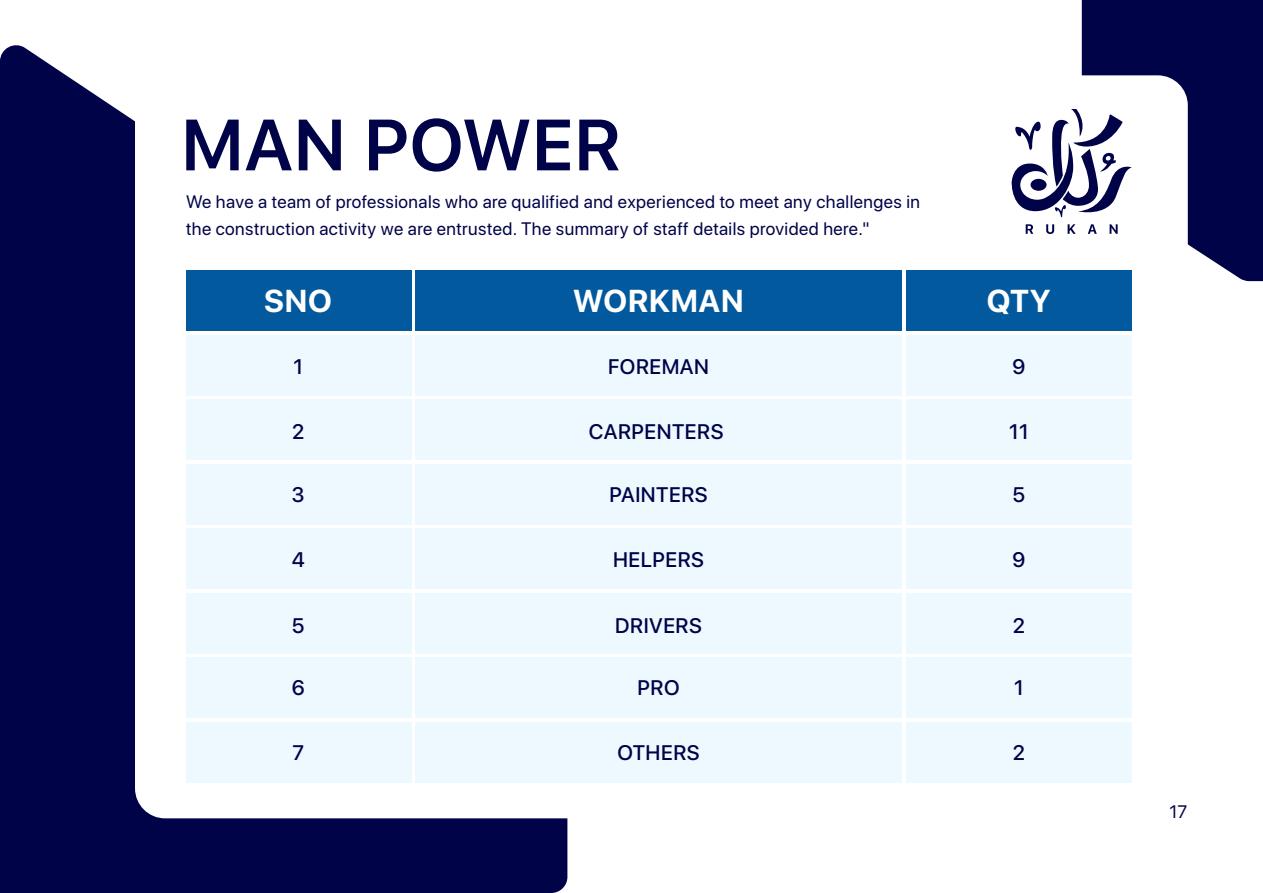
<style>
.page{position:relative;width:1263px;height:893px;background:#fff}
.page>*{position:absolute;margin:0;border:0;box-sizing:border-box;transform-origin:0 0}
.t1{font:600 72px "SF Pro Text";letter-spacing:-.025em;color:#000348}
.t2{font:700 31.5px "SF Pro Display";letter-spacing:.025em;color:#fff}
.t3{font:500 21px "SF Pro Display";letter-spacing:.025em;color:#000348}
.t4{font:18px/27px "SF Pro Display";letter-spacing:.025em;color:#000348}
</style>
<div class="page">
<svg style="left:0;top:45px;width:567px;height:848px;background:#1c1f5c"></svg>
<div style="left:1082px;top:0;width:181px;height:281px;background:#000348"></div>
<div style="left:135px;top:75px;width:1053px;height:743px;background:#fff;border-radius:30px"></div>
<div style="left:186px;top:271px;width:225px;height:60px;background:#02599d"></div>
<div style="left:416px;top:271px;width:486px;height:60px;background:#02599d"></div>
<div style="left:907px;top:271px;width:225px;height:60px;background:#02599d"></div>
<div style="left:186px;top:335px;width:225px;height:60px;background:#eef8ff"></div>
<div style="left:416px;top:335px;width:486px;height:60px;background:#eef8ff"></div>
<div style="left:907px;top:335px;width:225px;height:60px;background:#eef8ff"></div>
<div style="left:186px;top:400px;width:225px;height:60px;background:#eef8ff"></div>
<div style="left:416px;top:400px;width:486px;height:60px;background:#eef8ff"></div>
<div style="left:907px;top:400px;width:225px;height:60px;background:#eef8ff"></div>
<div style="left:186px;top:464px;width:225px;height:60px;background:#eef8ff"></div>
<div style="left:416px;top:464px;width:486px;height:60px;background:#eef8ff"></div>
<div style="left:907px;top:464px;width:225px;height:60px;background:#eef8ff"></div>
<div style="left:186px;top:529px;width:225px;height:60px;background:#eef8ff"></div>
<div style="left:416px;top:529px;width:486px;height:60px;background:#eef8ff"></div>
<div style="left:907px;top:529px;width:225px;height:60px;background:#eef8ff"></div>
<div style="left:186px;top:593px;width:225px;height:60px;background:#eef8ff"></div>
<div style="left:416px;top:593px;width:486px;height:60px;background:#eef8ff"></div>
<div style="left:907px;top:593px;width:225px;height:60px;background:#eef8ff"></div>
<div style="left:186px;top:658px;width:225px;height:60px;background:#eef8ff"></div>
<div style="left:416px;top:658px;width:486px;height:60px;background:#eef8ff"></div>
<div style="left:907px;top:658px;width:225px;height:60px;background:#eef8ff"></div>
<div style="left:186px;top:722px;width:225px;height:60px;background:#eef8ff"></div>
<div style="left:416px;top:722px;width:486px;height:60px;background:#eef8ff"></div>
<div style="left:907px;top:722px;width:225px;height:60px;background:#eef8ff"></div>
<svg style="left:1026px;top:224px;width:7px;height:10px"></svg>
<svg style="left:1046px;top:224px;width:8px;height:10px"></svg>
<svg style="left:1067px;top:224px;width:9px;height:10px"></svg>
<svg style="left:1088px;top:224px;width:9px;height:10px"></svg>
<svg style="left:1109px;top:224px;width:9px;height:10px"></svg>
<svg style="left:1011px;top:109px;width:121px;height:109px"></svg>
<h1 class="t1" style="left:180px;top:92px;width:443px">MAN POWER</h1>
<p class="t4" style="left:186px;top:188px;width:735px">We have a team of professionals who are qualified and experienced to meet any challenges in the construction activity we are entrusted. The summary of staff details provided here."</p>
<h2 class="t2" style="left:264px;top:283px;width:69px">SNO</h2>
<h2 class="t2" style="left:573px;top:283px;width:172px">WORKMAN</h2>
<h2 class="t2" style="left:987px;top:283px;width:65px">QTY</h2>
<p class="t3" style="left:293px;top:351px;width:11px">1</p>
<p class="t3" style="left:608px;top:351px;width:102px">FOREMAN</p>
<p class="t3" style="left:1012px;top:351px;width:14px">9</p>
<p class="t3" style="left:292px;top:417px;width:14px">2</p>
<p class="t3" style="left:589px;top:417px;width:136px">CARPENTERS</p>
<p class="t3" style="left:1009px;top:417px;width:21px">11</p>
<p class="t3" style="left:292px;top:480px;width:14px">3</p>
<p class="t3" style="left:609px;top:480px;width:100px">PAINTERS</p>
<p class="t3" style="left:1012px;top:480px;width:14px">5</p>
<p class="t3" style="left:292px;top:545px;width:15px">4</p>
<p class="t3" style="left:613px;top:545px;width:92px">HELPERS</p>
<p class="t3" style="left:1012px;top:545px;width:14px">9</p>
<p class="t3" style="left:292px;top:610px;width:14px">5</p>
<p class="t3" style="left:615px;top:610px;width:88px">DRIVERS</p>
<p class="t3" style="left:1013px;top:610px;width:14px">2</p>
<p class="t3" style="left:292px;top:673px;width:14px">6</p>
<p class="t3" style="left:638px;top:673px;width:43px">PRO</p>
<p class="t3" style="left:1014px;top:673px;width:11px">1</p>
<p class="t3" style="left:292px;top:738px;width:13px">7</p>
<p class="t3" style="left:618px;top:738px;width:83px">OTHERS</p>
<p class="t3" style="left:1013px;top:738px;width:14px">2</p>
<p class="t4" style="left:1169px;top:798px;width:19px">17</p>
</div>
